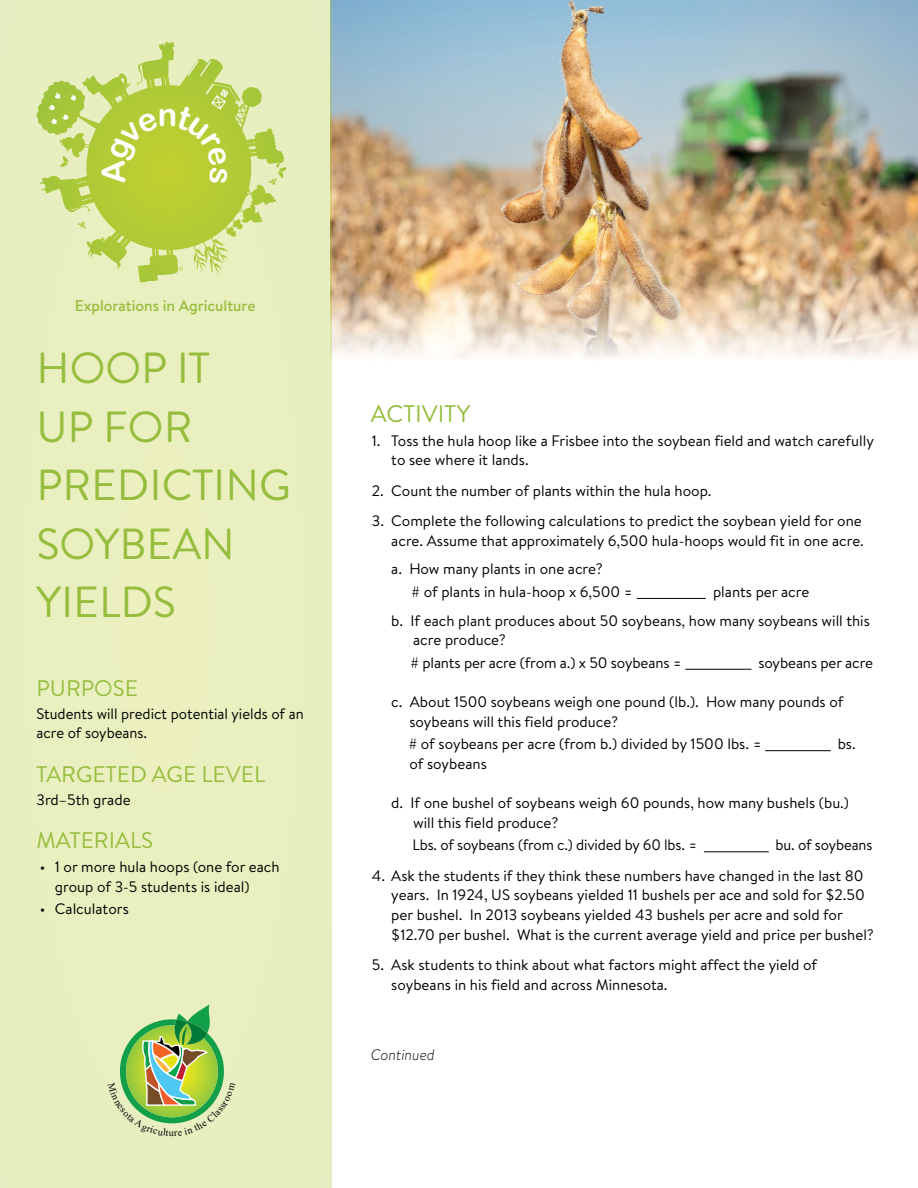
<style>
.page{position:relative;width:918px;height:1188px;background:#fff}
.page>*{position:absolute;margin:0;border:0;box-sizing:border-box;transform-origin:0 0}
.t1{font:43.5px/58.5px "Brandon Grotesque";color:#96bd3d}
.t2{font:32.25px "Arial Rounded MT Bold";color:#fff}
.t3{font:24px "Brandon Grotesque";color:#96bd3d}
.t4{font:22.5px "Brandon Grotesque";color:#96bd3d}
.t5{font:500 15.6px "Brandon Text";color:#96bd3d}
.t6{font:15.15px/19.6px "Brandon Text";color:#000}
.t7{font:italic 300 15.15px "Brandon Text";color:#000}
</style>
<div class="page">
<img style="left:332px;top:0;width:586px;height:853px">
<div style="left:0;top:0;width:332px;height:1188px;background:#e9efbf"></div>
<hr style="left:637px;top:598px;width:69px;height:1px;background:#000">
<hr style="left:685px;top:669px;width:67px;height:1px;background:#000">
<hr style="left:765px;top:750px;width:66px;height:1px;background:#000">
<hr style="left:704px;top:851px;width:65px;height:1px;background:#000">
<svg style="left:36px;top:41px;width:251px;height:242px"></svg>
<svg style="left:119px;top:1004px;width:105px;height:120px"></svg>
<p class="t2" style="left:158px;top:96px;width:21px">n</p>
<p class="t5" style="left:75px;top:295px;width:182px">Explorations in Agriculture</p>
<h1 class="t1" style="left:36px;top:340px;width:256px">HOOP IT<br>UP FOR<br>PREDICTING<br>SOYBEAN<br>YIELDS</h1>
<h3 class="t4" style="left:36px;top:673px;width:103px">PURPOSE</h3>
<p class="t6" style="left:36px;top:703px;width:269px">Students will predict potential yields of an acre of soybeans.</p>
<h3 class="t4" style="left:36px;top:759px;width:230px">TARGETED AGE LEVEL</h3>
<p class="t6" style="left:36px;top:789px;width:96px">3rd–5th grade</p>
<h3 class="t4" style="left:36px;top:825px;width:118px">MATERIALS</h3>
<p class="t6" style="left:55px;top:857px;width:226px;text-indent:-15px">• 1 or more hula hoops (one for each group of 3-5 students is ideal)</p>
<p class="t6" style="left:40px;top:898px;width:91px">• Calculators</p>
<h3 class="t3" style="left:371px;top:397px;width:101px">ACTIVITY</h3>
<p class="t6" style="left:391px;top:430px;width:484px;text-indent:-19px">1. Toss the hula hoop like a Frisbee into the soybean field and watch carefully to see where it lands.</p>
<p class="t6" style="left:372px;top:480px;width:341px">2. Count the number of plants within the hula hoop.</p>
<p class="t6" style="left:372px;top:511px;width:494px;text-align:right">3. Complete the following calculations to predict the soybean yield for one acre. Assume that approximately 6,500 hula-hoops would fit in one acre.</p>
<p class="t6" style="left:412px;top:557px;width:223px;line-height:22.5px;text-indent:-20px">a. How many plants in one acre?<br># of plants in hula-hoop x 6,500 =</p>
<p class="t6" style="left:391px;top:577px;width:480px;line-height:28.7px;text-indent:322px">plants per acre<br>b. If each plant produces about 50 soybeans, how many soybeans will this</p>
<p class="t6" style="left:411px;top:628px;width:273px;line-height:22.5px">acre produce?<br># plants per acre (from a.) x 50 soybeans =</p>
<p class="t6" style="left:758px;top:652px;width:116px">soybeans per acre</p>
<p class="t6" style="left:410px;top:691px;width:435px;text-indent:-18px">c. About 1500 soybeans weigh one pound (lb.). How many pounds of soybeans will this field produce?</p>
<p class="t6" style="left:409px;top:734px;width:354px"># of soybeans per acre (from b.) divided by 1500 lbs. =</p>
<p class="t6" style="left:838px;top:734px;width:20px">bs.</p>
<p class="t6" style="left:409px;top:753px;width:79px">of soybeans</p>
<p class="t6" style="left:413px;top:793px;width:437px;text-indent:-22px">d. If one bushel of soybeans weigh 60 pounds, how many bushels (bu.) will this field produce?</p>
<p class="t6" style="left:413px;top:835px;width:286px">Lbs. of soybeans (from c.) divided by 60 lbs. =</p>
<p class="t6" style="left:776px;top:835px;width:98px">bu. of soybeans</p>
<p class="t6" style="left:391px;top:865px;width:484px;text-indent:-19px">4. Ask the students if they think these numbers have changed in the last 80 years. In 1924, US soybeans yielded 11 bushels per ace and sold for $2.50 per bushel. In 2013 soybeans yielded 43 bushels per acre and sold for $12.70 per bushel. What is the current average yield and price per bushel?</p>
<p class="t6" style="left:391px;top:955px;width:427px;text-indent:-19px">5. Ask students to think about what factors might affect the yield of soybeans in his field and across Minnesota.</p>
<p class="t7" style="left:371px;top:1044px;width:66px">Continued</p>
</div>
